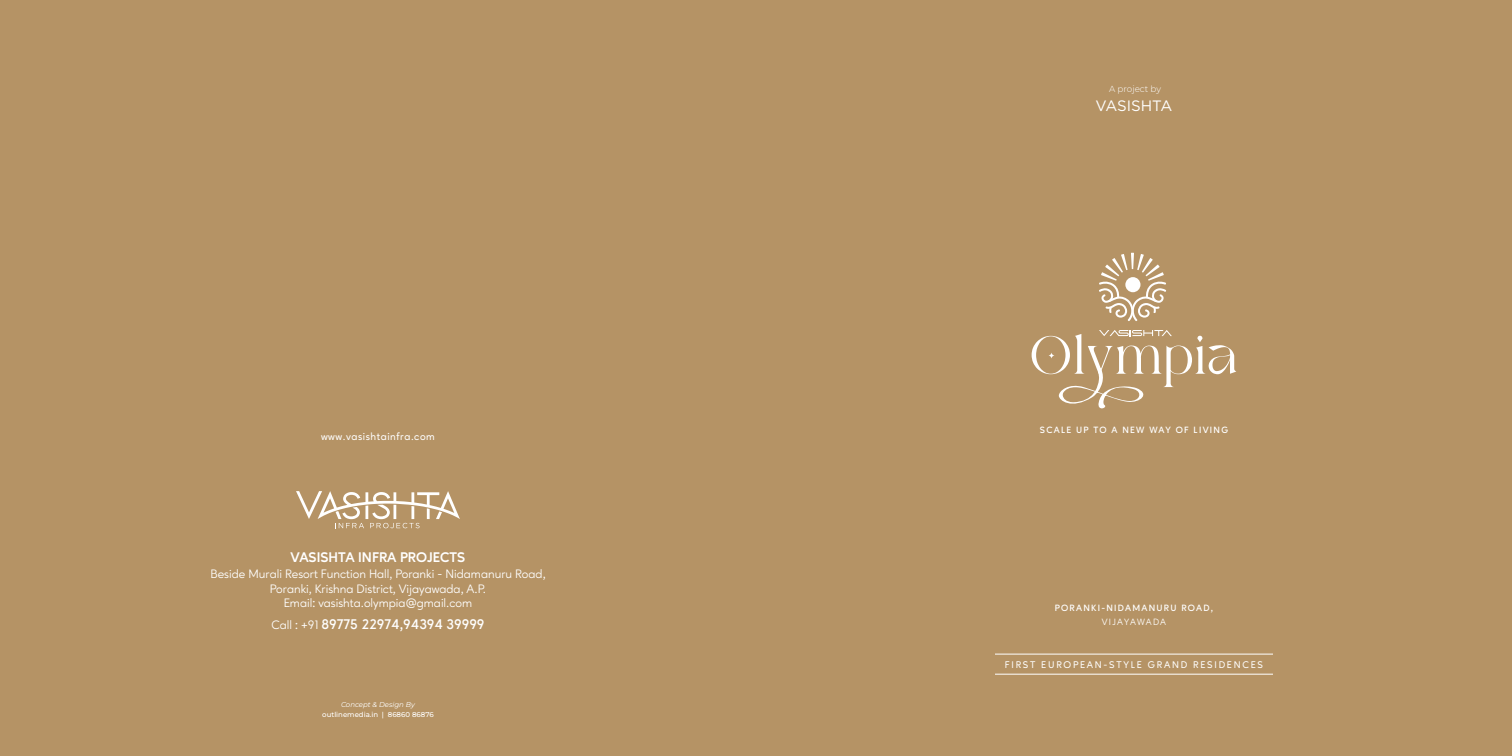
<style>
.page{position:relative;width:1512px;height:756px;background:#fff}
.page>*{position:absolute;margin:0;border:0;box-sizing:border-box;transform-origin:0 0}
.t1{font:15.05px "Gotham";color:#fff}
.t2{font:600 14px "Ageo";color:#fff}
.t3{font:700 14px "Ageo";color:#fff}
.t4{font:12.25px/14.7px "Ageo";color:#fff;text-align:center}
.t5{font:500 10.5px "Ageo";letter-spacing:.05em;color:#fff}
.t6{font:500 9.71px "Ageo";letter-spacing:.18em;color:#fff}
.t7{font:600 9.1px "Ageo";letter-spacing:.14em;color:#fff}
.t8{font:9.1px "Ageo";letter-spacing:.12em;color:#fff}
.t9{font:300 8.75px "Montserrat";color:#fff}
.t10{font:500 7px "Montserrat";color:#fff}
.t11{font:italic 7px "Montserrat";color:#fff}
.s1{font-weight:400;font-size:12.25px}
</style>
<div class="page">
<div style="left:0;top:0;width:756px;height:756px;background:#b59365"></div>
<div style="left:756px;top:0;width:756px;height:756px;background:#b59365"></div>
<hr style="left:995px;top:674px;width:278px;height:1px;background:#fff">
<hr style="left:995px;top:654px;width:278px;height:1px;background:#fff">
<svg style="left:1099px;top:253px;width:67px;height:68px"></svg>
<div style="left:1125px;top:277px;width:15px;height:15px;background:#fff;border-radius:50%"></div>
<svg style="left:1032px;top:330px;width:204px;height:79px"></svg>
<svg style="left:296px;top:491px;width:164px;height:37px"></svg>
<p class="t5" style="left:321px;top:431px;width:115px">www.vasishtainfra.com</p>
<p class="t3" style="left:291px;top:549px;width:176px">VASISHTA INFRA PROJECTS</p>
<p class="t4" style="left:211px;top:566px;width:336px">Beside Murali Resort Function Hall, Poranki - Nidamanuru Road,<br>Poranki, Krishna District, Vijayawada, A.P.<br>Email: vasishta.olympia@gmail.com</p>
<p class="t2" style="left:271px;top:616px;width:215px"><span class="s1">Call : +91</span> 89775 22974,94394 39999</p>
<p class="t11" style="left:341px;top:700px;width:75px">Concept &amp; Design By</p>
<p class="t10" style="left:322px;top:710px;width:113px">outlinemedia.in | 86860 86876</p>
<p class="t9" style="left:1109px;top:83px;width:53px">A project by</p>
<p class="t1" style="left:1096px;top:96px;width:78px">VASISHTA</p>
<p class="t7" style="left:1040px;top:424px;width:190px">SCALE UP TO A NEW WAY OF LIVING</p>
<p class="t7" style="left:1055px;top:603px;width:160px">PORANKI-NIDAMANURU ROAD,</p>
<p class="t8" style="left:1102px;top:616px;width:66px">VIJAYAWADA</p>
<p class="t6" style="left:1005px;top:659px;width:260px">FIRST EUROPEAN-STYLE GRAND RESIDENCES</p>
</div>
